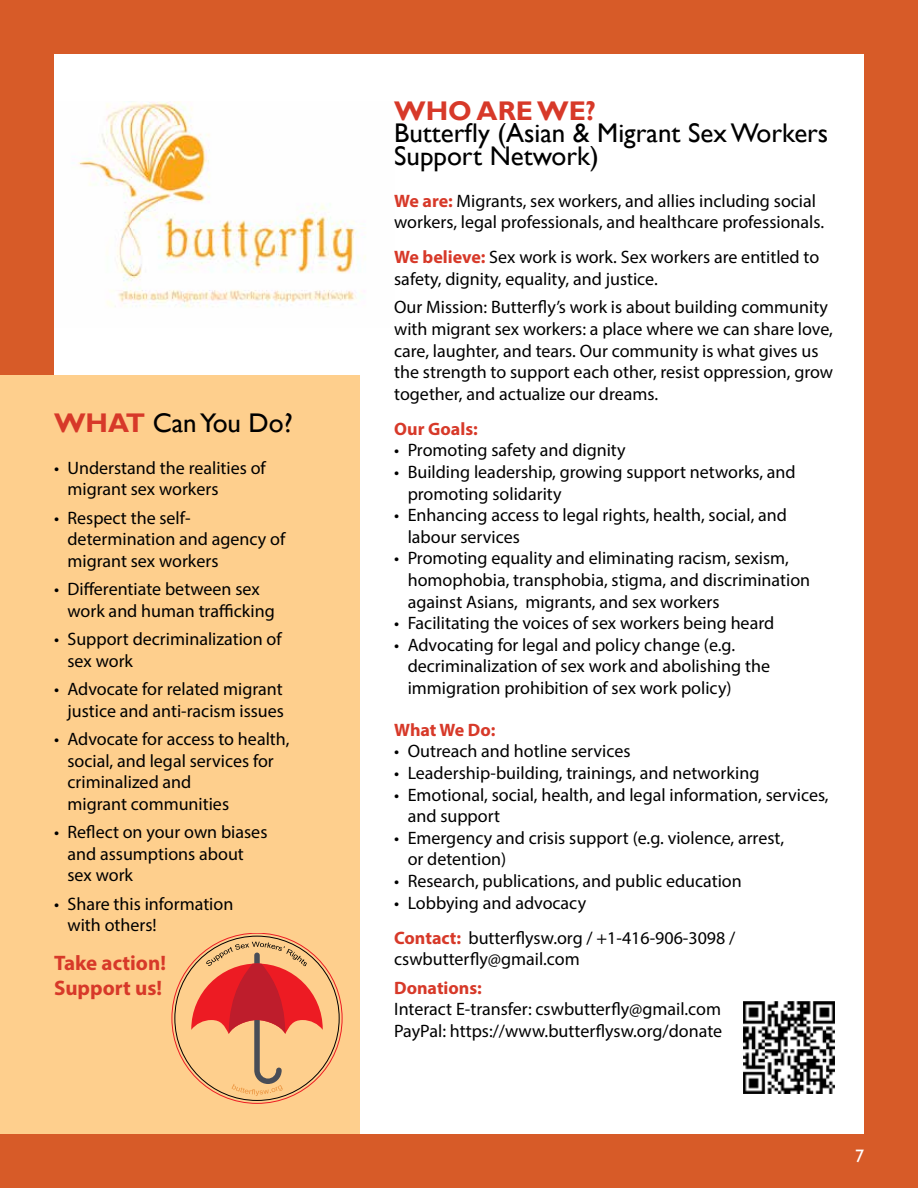
<style>
.page{position:relative;width:918px;height:1188px;background:#d75b28}
.page>*{position:absolute;margin:0;border:0;box-sizing:border-box;transform-origin:0 0}
.t1{font:27px/22.5px "Gill Sans";color:#000}
.t2{font:700 27px "Gill Sans";color:#d73929}
.t3{font:700 21px/25.2px "Myriad Pro";color:#d73929}
.t4{font:18px/21.6px "Myriad Pro";color:#000}
.t5{font:700 18px "Myriad Pro";color:#d73929}
.t6{font:18px "Gill Sans";color:#fff}
.s1{font-weight:700;color:#d73929}
</style>
<div class="page">
<div style="left:54px;top:54px;width:810px;height:1080px;background:#fff"></div>
<div style="left:0;top:376px;width:360px;height:758px;background:#fecf8d"></div>
<img style="left:743px;top:1001px;width:92px;height:93px">
<img style="left:78px;top:101px;width:288px;height:207px">
<svg style="left:191px;top:942px;width:132px;height:154px"></svg>
<h1 class="t1" style="left:54px;top:412px;width:240px"><span class="s1">WHAT</span> Can You Do?</h1>
<p class="t4" style="left:68px;top:457px;width:200px;text-indent:-14px">• Understand the realities of migrant sex workers</p>
<p class="t4" style="left:68px;top:507px;width:219px;text-indent:-14px">• Respect the self&shy;determination and agency of migrant sex workers</p>
<p class="t4" style="left:68px;top:578px;width:209px;text-indent:-14px">• Differentiate between sex work and human trafficking</p>
<p class="t4" style="left:68px;top:628px;width:216px;text-indent:-14px">• Support decriminalization of sex work</p>
<p class="t4" style="left:54px;top:678px;width:232px;text-align:right">• Advocate for related migrant justice and anti-racism issues</p>
<p class="t4" style="left:68px;top:728px;width:224px;text-indent:-14px">• Advocate for access to health, social, and legal services for criminalized and<br>migrant communities</p>
<p class="t4" style="left:68px;top:821px;width:201px;text-indent:-14px">• Reflect on your own biases and assumptions about sex work</p>
<p class="t4" style="left:68px;top:893px;width:167px;text-indent:-14px">• Share this information with others!</p>
<p class="t3" style="left:54px;top:950px;width:114px">Take action!<br>Support us!</p>
<h1 class="t2" style="left:394px;top:94px;width:203px">WHO ARE WE?</h1>
<h1 class="t1" style="left:394px;top:122px;width:436px">Butterfly (Asian &amp; Migrant Sex Workers<br>Support Network)</h1>
<p class="t4" style="left:394px;top:190px;width:431px"><span class="s1">We are:</span> Migrants, sex workers, and allies including social workers, legal professionals, and healthcare professionals.</p>
<p class="t4" style="left:394px;top:246px;width:427px"><span class="s1">We believe:</span> Sex work is work. Sex workers are entitled to safety, dignity, equality, and justice.</p>
<p class="t4" style="left:394px;top:296px;width:440px">Our Mission: Butterfly’s work is about building community with migrant sex workers: a place where we can share love, care, laughter, and tears. Our community is what gives us the strength to support each other, resist oppression, grow together, and actualize our dreams.</p>
<p class="t5" style="left:394px;top:417px;width:85px">Our Goals:</p>
<p class="t4" style="left:394px;top:439px;width:233px">• Promoting safety and dignity</p>
<p class="t4" style="left:408px;top:461px;width:390px;text-indent:-14px">• Building leadership, growing support networks, and promoting solidarity</p>
<p class="t4" style="left:408px;top:504px;width:381px;text-indent:-14px">• Enhancing access to legal rights, health, social, and labour services</p>
<p class="t4" style="left:408px;top:547px;width:404px;text-indent:-14px">• Promoting equality and eliminating racism, sexism, homophobia, transphobia, stigma, and discrimination against Asians, migrants, and sex workers</p>
<p class="t4" style="left:394px;top:612px;width:382px">• Facilitating the voices of sex workers being heard</p>
<p class="t4" style="left:408px;top:634px;width:364px;text-indent:-14px">• Advocating for legal and policy change (e.g. decriminalization of sex work and abolishing the immigration prohibition of sex work policy)</p>
<p class="t5" style="left:394px;top:718px;width:103px">What We Do:</p>
<p class="t4" style="left:394px;top:740px;width:238px">• Outreach and hotline services</p>
<p class="t4" style="left:394px;top:762px;width:367px">• Leadership-building, trainings, and networking</p>
<p class="t4" style="left:408px;top:784px;width:423px;text-indent:-14px">• Emotional, social, health, and legal information, services, and support</p>
<p class="t4" style="left:408px;top:827px;width:378px;text-indent:-14px">• Emergency and crisis support (e.g. violence, arrest, or detention)</p>
<p class="t4" style="left:394px;top:870px;width:349px">• Research, publications, and public education</p>
<p class="t4" style="left:394px;top:885px;width:343px;line-height:35.1px">• Lobbying and advocacy<br><span class="s1">Contact:</span> butterflysw.org / +1-416-906-3098 /</p>
<p class="t4" style="left:394px;top:948px;width:187px">cswbutterfly@gmail.com</p>
<p class="t5" style="left:394px;top:976px;width:89px">Donations:</p>
<p class="t4" style="left:394px;top:998px;width:330px">Interact E-transfer: cswbutterfly@gmail.com<br>PayPal: https://www.butterflysw.org/donate</p>
<p class="t6" style="left:855px;top:1145px;width:10px">7</p>
</div>
